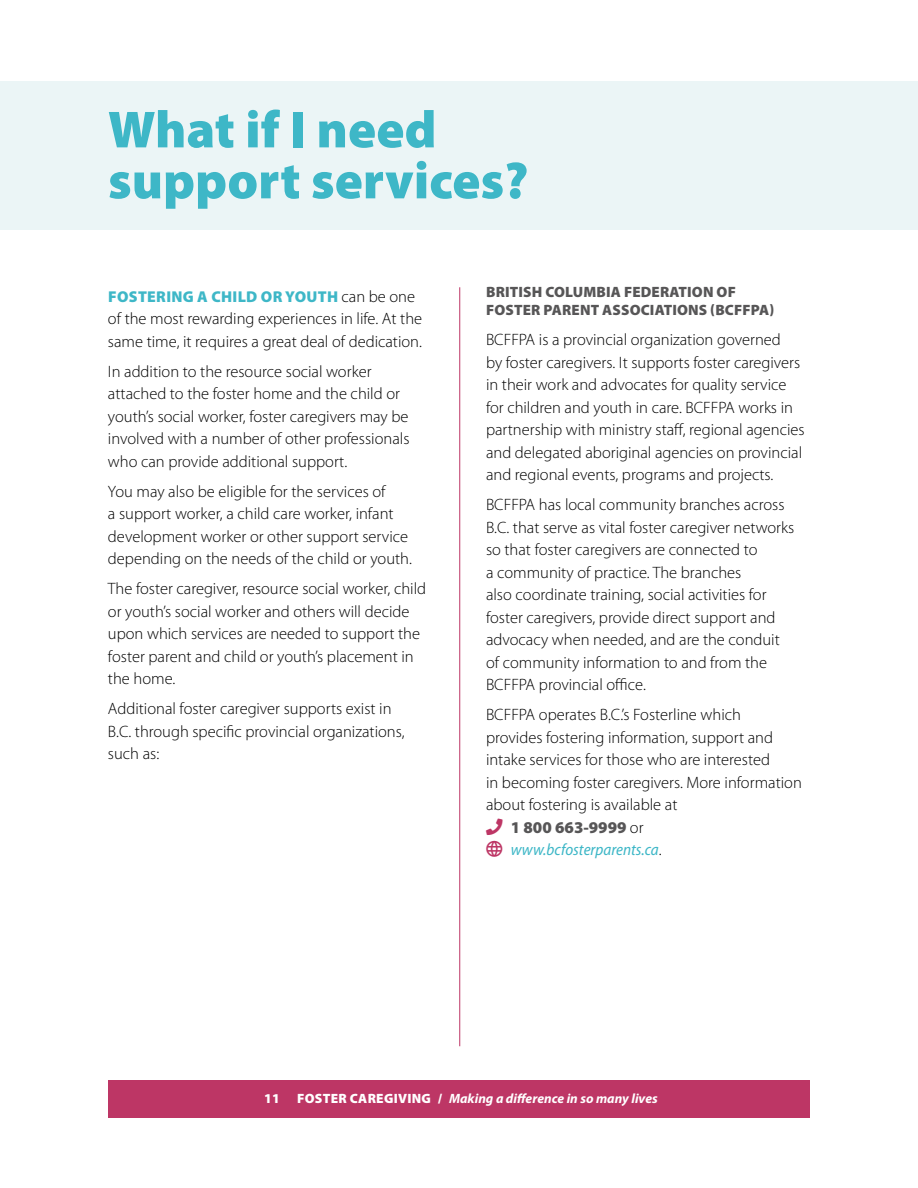
<style>
.page{position:relative;width:918px;height:1188px;background:#fff}
.page>*{position:absolute;margin:0;border:0;box-sizing:border-box;transform-origin:0 0}
.t1{font:900 52.5px/51px "Myriad Pro";color:#3eb7c7}
.t2{font:300 16.5px/22.5px "Myriad Pro";color:#000}
.t3{font:italic semi-condensed 16.5px/22.5px "Myriad Pro";color:#3eb7c7}
.t4{font:900 15.75px "Myriad Pro";letter-spacing:.02em;color:#3eb7c7}
.t5{font:900 15px/18px "Myriad Pro";letter-spacing:.01em;color:#575657}
.t6{font:italic 700 13.5px "Myriad Pro";color:#fff}
.t7{font:900 13.5px "Myriad Pro";color:#fff}
.s1{font-weight:300;font-size:16.5px;color:#000}
.s2{color:#bd3665}
.s3{font-weight:900;font-style:normal;font-stretch:normal;color:#575657}
.s4{font-weight:300;font-style:normal;font-stretch:normal;color:#000}
.s5{font-weight:900;font-style:normal}
</style>
<div class="page">
<div style="left:0;top:81px;width:918px;height:149px;background:#ebf5f6"></div>
<div style="left:108px;top:1080px;width:702px;height:38px;background:#bd3665"></div>
<hr style="left:459px;top:287px;width:1px;height:759px;background:#bd3665">
<h1 class="t1" style="left:108px;top:105px;width:422px">What if I need support services?</h1>
<p class="t4" style="left:108px;top:288px;width:308px">FOSTERING A CHILD OR YOUTH <span class="s1">can be one</span></p>
<p class="t2" style="left:108px;top:308px;width:316px">of the most rewarding experiences in life. At the same time, it requires a great deal of dedication.</p>
<p class="t2" style="left:108px;top:360px;width:303px">In addition to the resource social worker attached to the foster home and the child or youth’s social worker, foster caregivers may be involved with a number of other professionals who can provide additional support.</p>
<p class="t2" style="left:108px;top:480px;width:305px">You may also be eligible for the services of<br>a support worker, a child care worker, infant development worker or other support service depending on the needs of the child or youth.</p>
<p class="t2" style="left:108px;top:578px;width:320px">The foster caregiver, resource social worker, child or youth’s social worker and others will decide upon which services are needed to support the foster parent and child or youth’s placement in the home.</p>
<p class="t2" style="left:108px;top:698px;width:298px">Additional foster caregiver supports exist in<br>B.C. through specific provincial organizations, such as:</p>
<p class="t5" style="left:486px;top:283px;width:290px">BRITISH COLUMBIA FEDERATION OF<br>FOSTER PARENT ASSOCIATIONS (BCFFPA)</p>
<p class="t2" style="left:486px;top:329px;width:320px">BCFFPA is a provincial organization governed<br>by foster caregivers. It supports foster caregivers in their work and advocates for quality service for children and youth in care. BCFFPA works in partnership with ministry staff, regional agencies and delegated aboriginal agencies on provincial and regional events, programs and projects.</p>
<p class="t2" style="left:486px;top:494px;width:310px">BCFFPA has local community branches across B.C. that serve as vital foster caregiver networks so that foster caregivers are connected to<br>a community of practice. The branches<br>also coordinate training, social activities for foster caregivers, provide direct support and advocacy when needed, and are the conduit of community information to and from the BCFFPA provincial office.</p>
<p class="t2" style="left:486px;top:704px;width:317px">BCFFPA operates B.C.’s Fosterline which<br>provides fostering information, support and intake services for those who are interested<br>in becoming foster caregivers. More information about fostering is available at</p>
<p class="t3" style="left:511px;top:816px;width:152px;text-indent:-25px"><span class="s2">□■</span> <span class="s3">1 800 663-9999</span> <span class="s4">or </span>www.bcfosterparents.ca<span class="s4">.</span></p>
<p class="t7" style="left:264px;top:1091px;width:17px">11</p>
<p class="t6" style="left:297px;top:1090px;width:362px"><span class="s5">FOSTER CAREGIVING /</span> Making a difference in so many lives</p>
</div>
